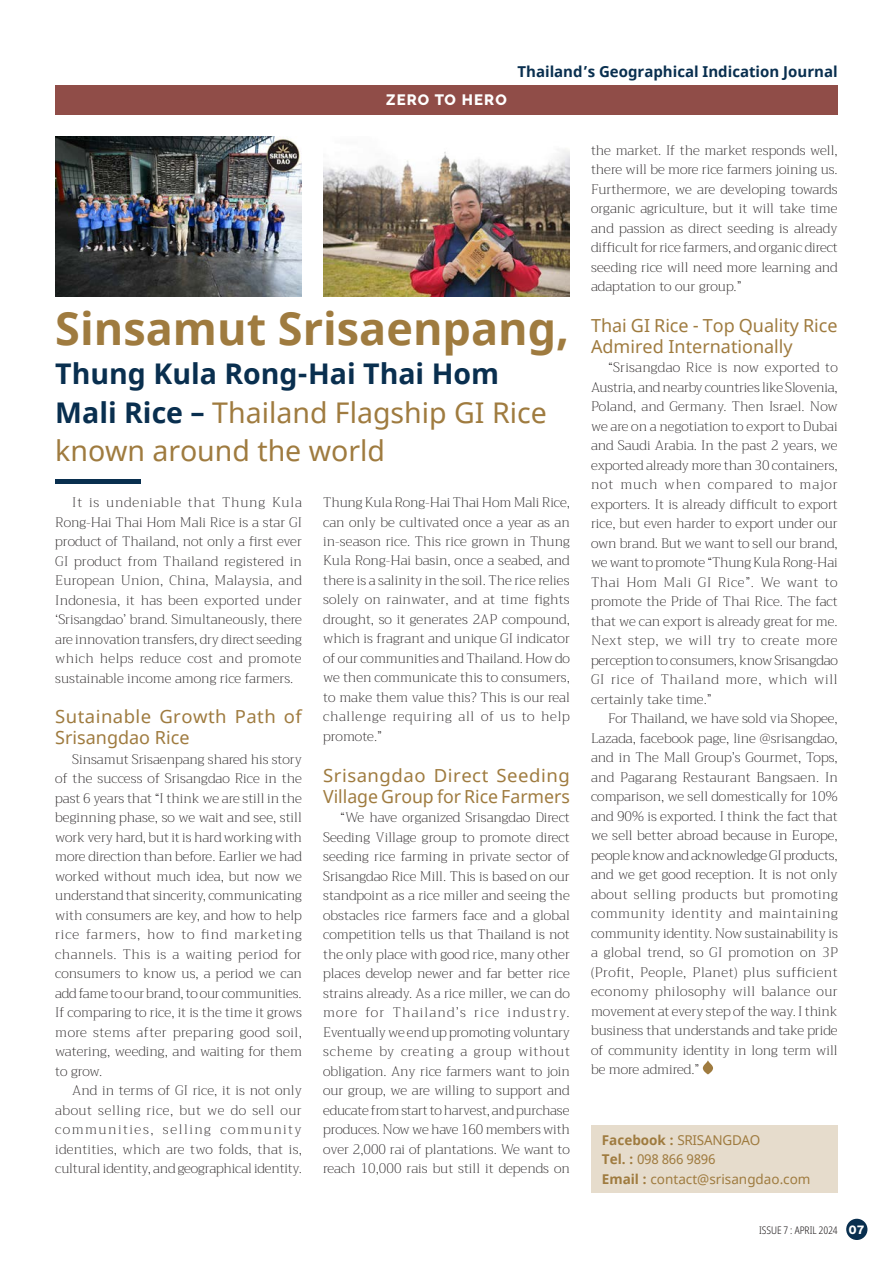
<style>
.page{position:relative;width:893px;height:1263px;background:#fff}
.page>*{position:absolute;margin:0;border:0;box-sizing:border-box;transform-origin:0 0}
.t1{font:700 45px "Noto Sans";color:#9f7b3f}
.t2{font:28.5px/39px "Noto Sans";color:#9f7b3f}
.sub_head_thai{font:18px/21px "Noto Sans";color:#9f7b3f}
.sub_head_thai-2{font:18px/21px "Noto Sans";letter-spacing:.025em;color:#9f7b3f}
.body{font:700 15px "Noto Sans";color:#092f4f}
.t3{font:800 15px "Raleway";letter-spacing:.075em;color:#fff}
.Intro_Text{font:200 13.5px/19.5px "Trirong";color:#231f20;text-align:justify}
.body-2{font:13.5px "Noto Sans";letter-spacing:-.02em;color:#9f7b3f}
.body-3{font:13.5px "Noto Sans";color:#9f7b3f}
.t4{font:300 condensed 10.5px "Noto Sans";color:#231f20}
.s1{font-weight:700;color:#092f4f}
.s2{font-weight:700}
.s3{font-family:"District Pro";font-weight:700;font-stretch:normal;font-size:12px;color:#fff}
</style>
<div class="page">
<div style="left:846px;top:1219px;width:21px;height:21px;background:#092f4f;border-radius:50%"></div>
<div style="left:55px;top:85px;width:783px;height:30px;background:#904d48"></div>
<hr style="left:55px;top:479px;width:85px;height:4px;background:#092f4f">
<div style="left:591px;top:1125px;width:247px;height:67px;background:#e6dccc"></div>
<svg style="left:703px;top:1060px;width:10px;height:14px"></svg>
<img style="left:55px;top:136px;width:247px;height:160px">
<img style="left:323px;top:149px;width:247px;height:147px">
<p class="t3" style="left:386px;top:92px;width:122px">ZERO TO HERO</p>
<p class="body" style="left:517px;top:61px;width:322px">Thailand’s Geographical Indication Journal</p>
<p class="t1" style="left:55px;top:296px;width:516px">Sinsamut Srisaenpang,</p>
<p class="t2" style="left:55px;top:355px;width:493px"><span class="s1">Thung Kula Rong-Hai Thai Hom<br>Mali Rice –</span> Thailand Flagship GI Rice known around the world</p>
<p class="Intro_Text" style="left:55px;top:493px;width:248px;text-indent:17px">It is undeniable that Thung Kula Rong-Hai Thai Hom Mali Rice is a star GI product of Thailand, not only a first ever GI product from Thailand registered in European Union, China, Malaysia, and Indonesia, it has been exported under ‘Srisangdao’ brand. Simultaneously, there are innovation transfers, dry direct seeding which helps reduce cost and promote sustainable income among rice farmers.</p>
<p class="sub_head_thai-2" style="left:55px;top:707px;width:248px">Sutainable Growth Path of<br>Srisangdao Rice</p>
<p class="Intro_Text" style="left:55px;top:749px;width:248px;text-indent:17px">Sinsamut Srisaenpang shared his story of the success of Srisangdao Rice in the past 6 years that “I think we are still in the beginning phase, so we wait and see, still work very hard, but it is hard working with more direction than before. Earlier we had worked without much idea, but now we understand that sincerity, communicating with consumers are key, and how to help rice farmers, how to find marketing channels. This is a waiting period for consumers to know us, a period we can add fame to our brand, to our communities.<br>If comparing to rice, it is the time it grows more stems after preparing good soil, watering, weeding, and waiting for them to grow.</p>
<p class="Intro_Text" style="left:55px;top:1081px;width:248px;text-indent:17px">And in terms of GI rice, it is not only about selling rice, but we do sell our communities, selling community identities, which are two folds, that is, cultural identity, and geographical identity.</p>
<p class="Intro_Text" style="left:323px;top:493px;width:248px">Thung Kula Rong-Hai Thai Hom Mali Rice, can only be cultivated once a year as an in-season rice. This rice grown in Thung Kula Rong-Hai basin, once a seabed, and there is a salinity in the soil. The rice relies solely on rainwater, and at time fights drought, so it generates 2AP compound, which is fragrant and unique GI indicator of our communities and Thailand. How do we then communicate this to consumers, to make them value this? This is our real challenge requiring all of us to help promote.”</p>
<p class="sub_head_thai" style="left:323px;top:765px;width:248px">Srisangdao Direct Seeding<br>Village Group for Rice Farmers</p>
<p class="Intro_Text" style="left:323px;top:808px;width:248px;text-indent:17px">“We have organized Srisangdao Direct Seeding Village group to promote direct seeding rice farming in private sector of Srisangdao Rice Mill. This is based on our standpoint as a rice miller and seeing the obstacles rice farmers face and a global competition tells us that Thailand is not the only place with good rice, many other places develop newer and far better rice strains already. As a rice miller, we can do more for Thailand’s rice industry.<br>Eventually we end up promoting voluntary scheme by creating a group without obligation. Any rice farmers want to join our group, we are willing to support and educate from start to harvest, and purchase produces. Now we have 160 members with over 2,000 rai of plantations. We want to reach 10,000 rais but still it depends on</p>
<p class="Intro_Text" style="left:591px;top:141px;width:248px">the market. If the market responds well, there will be more rice farmers joining us.<br>Furthermore, we are developing towards organic agriculture, but it will take time and passion as direct seeding is already difficult for rice farmers, and organic direct seeding rice will need more learning and adaptation to our group.”</p>
<p class="sub_head_thai" style="left:591px;top:315px;width:248px">Thai GI Rice - Top Quality Rice<br>Admired Internationally</p>
<p class="Intro_Text" style="left:591px;top:358px;width:248px;text-indent:17px">“Srisangdao Rice is now exported to Austria, and nearby countries like Slovenia, Poland, and Germany. Then Israel. Now we are on a negotiation to export to Dubai and Saudi Arabia. In the past 2 years, we exported already more than 30 containers, not much when compared to major exporters. It is already difficult to export rice, but even harder to export under our own brand. But we want to sell our brand, we want to promote “Thung Kula Rong-Hai Thai Hom Mali GI Rice”. We want to promote the Pride of Thai Rice. The fact that we can export is already great for me.<br>Next step, we will try to create more perception to consumers, know Srisangdao GI rice of Thailand more, which will certainly take time.”</p>
<p class="Intro_Text" style="left:591px;top:709px;width:248px;text-indent:17px">For Thailand, we have sold via Shopee, Lazada, facebook page, line @srisangdao, and in The Mall Group’s Gourmet, Tops, and Pagarang Restaurant Bangsaen. In comparison, we sell domestically for 10% and 90% is exported. I think the fact that we sell better abroad because in Europe, people know and acknowledge GI products, and we get good reception. It is not only about selling products but promoting community identity and maintaining community identity. Now sustainability is a global trend, so GI promotion on 3P (Profit, People, Planet) plus sufficient economy philosophy will balance our movement at every step of the way. I think business that understands and take pride of community identity in long term will be more admired.”</p>
<p class="body-2" style="left:602px;top:1130px;width:160px"><span class="s2">Facebook :</span> SRISANGDAO</p>
<p class="body-2" style="left:602px;top:1150px;width:115px"><span class="s2">Tel. :</span> 098 866 9896</p>
<p class="body-3" style="left:602px;top:1169px;width:210px"><span class="s2">Email :</span> contact@srisangdao.com</p>
<p class="t4" style="left:759px;top:1222px;width:107px">ISSUE 7 : APRIL 2024 <span class="s3">07</span></p>
</div>
